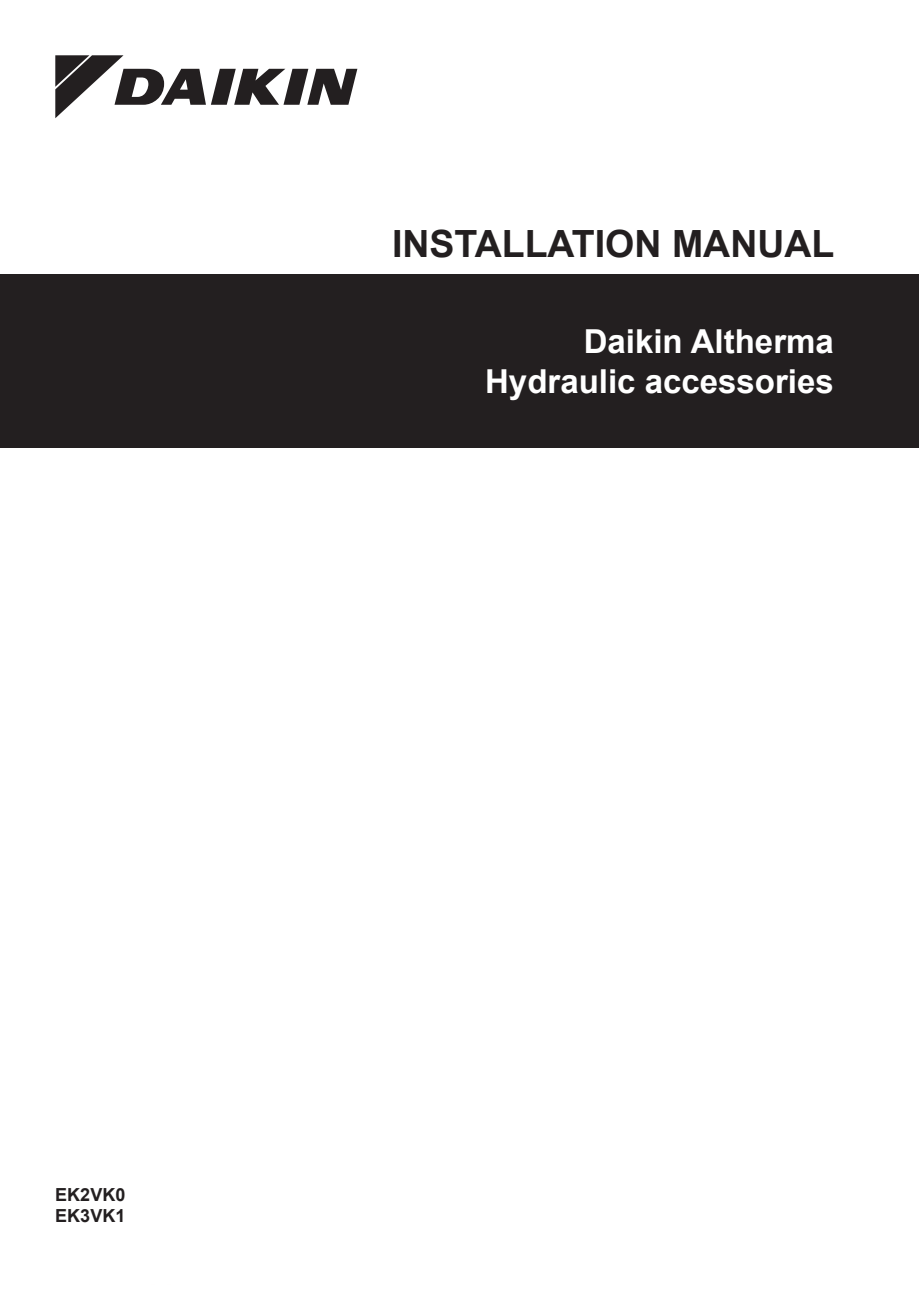
<style>
.page{position:relative;width:919px;height:1289px;background:#fff}
.page>*{position:absolute;margin:0;border:0;box-sizing:border-box;transform-origin:0 0}
.t1{font:700 37.5px "Arial";color:#231f20}
.t2{font:700 33px/39.6px "Arial";color:#fff;text-align:right}
.t3{font:700 18px/20.7px "Arial";color:#231f20}
</style>
<div class="page">
<svg style="left:55px;top:55px;width:302px;height:63px"></svg>
<div style="left:0;top:274px;width:918px;height:173px;background:#231f20"></div>
<p class="t1" style="left:392px;top:218px;width:444px">INSTALLATION MANUAL</p>
<p class="t2" style="left:485px;top:322px;width:350px">Daikin Altherma<br>Hydraulic accessories</p>
<p class="t3" style="left:55px;top:1184px;width:72px">EK2VK0<br>EK3VK1</p>
</div>
